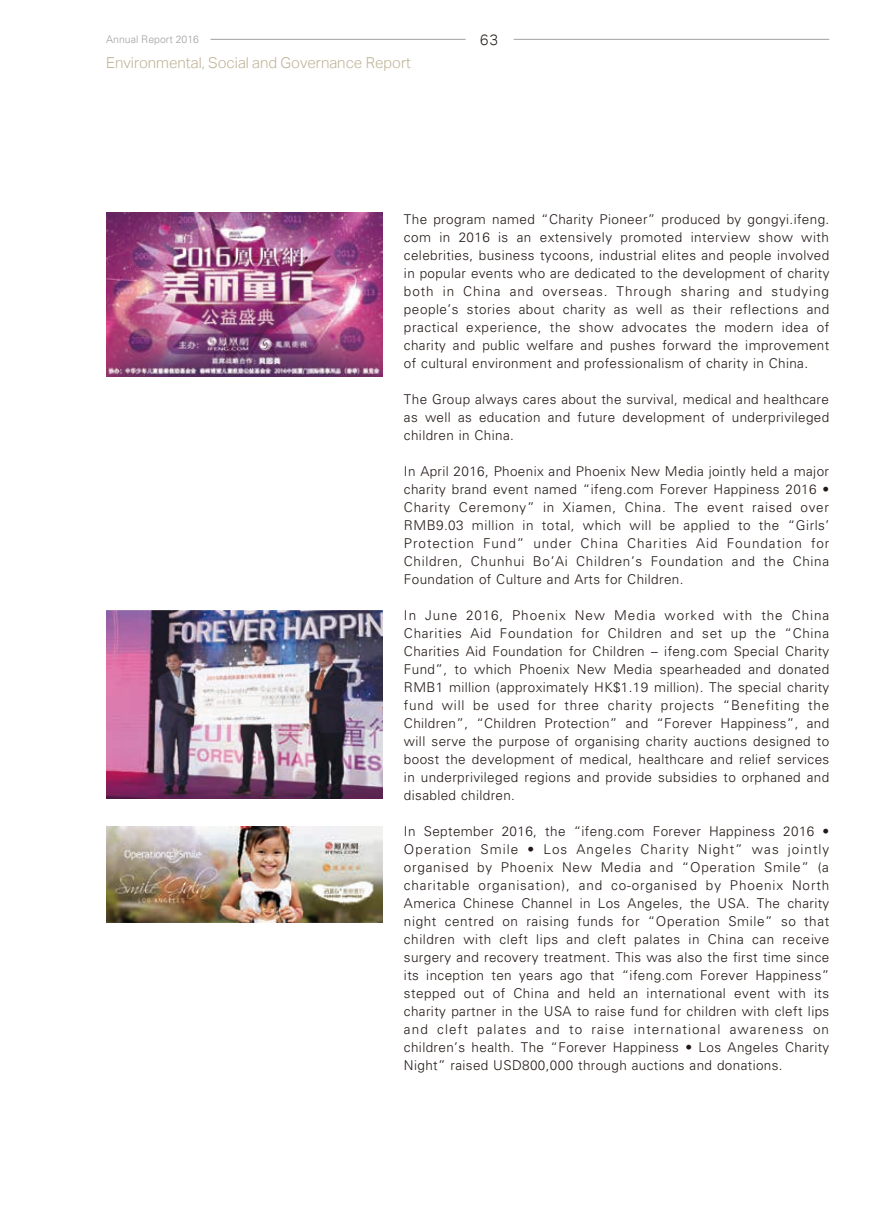
<style>
.page{position:relative;width:893px;height:1212px;background:#fff}
.page>*{position:absolute;margin:0;border:0;box-sizing:border-box;transform-origin:0 0}
.t1{font:300 15px "Aktiv Grotesk";color:#beb294}
.t2{font:300 15px "Aktiv Grotesk";color:#231916}
.t3{font:300 13.5px/18px "Univers LT Std";letter-spacing:.03em;color:#231916;text-align:justify}
.t4{font:300 10.5px "Univers LT Std";color:#a0a0a1}
</style>
<div class="page">
<hr style="left:210px;top:39px;width:256px;height:1px;background:#a0a0a1">
<hr style="left:514px;top:39px;width:315px;height:1px;background:#a0a0a1">
<img style="left:106px;top:213px;width:277px;height:164px">
<img style="left:106px;top:610px;width:277px;height:189px">
<img style="left:107px;top:826px;width:276px;height:97px">
<p class="t4" style="left:106px;top:33px;width:94px">Annual Report 2016</p>
<p class="t2" style="left:480px;top:31px;width:20px">63</p>
<p class="t1" style="left:106px;top:54px;width:306px">Environmental, Social and Governance Report</p>
<p class="t3" style="left:404px;top:210px;width:427px">The program named “Charity Pioneer” produced by gongyi.ifeng. com in 2016 is an extensively promoted interview show with celebrities, business tycoons, industrial elites and people involved in popular events who are dedicated to the development of charity both in China and overseas. Through sharing and studying people’s stories about charity as well as their reflections and practical experience, the show advocates the modern idea of charity and public welfare and pushes forward the improvement of cultural environment and professionalism of charity in China.</p>
<p class="t3" style="left:404px;top:390px;width:427px">The Group always cares about the survival, medical and healthcare as well as education and future development of underprivileged children in China.</p>
<p class="t3" style="left:404px;top:462px;width:427px">In April 2016, Phoenix and Phoenix New Media jointly held a major charity brand event named “ifeng.com Forever Happiness 2016 • Charity Ceremony” in Xiamen, China. The event raised over RMB9.03 million in total, which will be applied to the “Girls’ Protection Fund” under China Charities Aid Foundation for Children, Chunhui Bo’Ai Children’s Foundation and the China Foundation of Culture and Arts for Children.</p>
<p class="t3" style="left:404px;top:606px;width:427px">In June 2016, Phoenix New Media worked with the China Charities Aid Foundation for Children and set up the “China Charities Aid Foundation for Children – ifeng.com Special Charity Fund”, to which Phoenix New Media spearheaded and donated RMB1 million (approximately HK$1.19 million). The special charity fund will be used for three charity projects “Benefiting the Children”, “Children Protection” and “Forever Happiness”, and will serve the purpose of organising charity auctions designed to boost the development of medical, healthcare and relief services in underprivileged regions and provide subsidies to orphaned and disabled children.</p>
<p class="t3" style="left:404px;top:822px;width:427px">In September 2016, the “ifeng.com Forever Happiness 2016 • Operation Smile • Los Angeles Charity Night” was jointly organised by Phoenix New Media and “Operation Smile” (a charitable organisation), and co-organised by Phoenix North America Chinese Channel in Los Angeles, the USA. The charity night centred on raising funds for “Operation Smile” so that children with cleft lips and cleft palates in China can receive surgery and recovery treatment. This was also the first time since its inception ten years ago that “ifeng.com Forever Happiness” stepped out of China and held an international event with its charity partner in the USA to raise fund for children with cleft lips and cleft palates and to raise international awareness on children’s health. The “Forever Happiness • Los Angeles Charity Night” raised USD800,000 through auctions and donations.</p>
</div>
